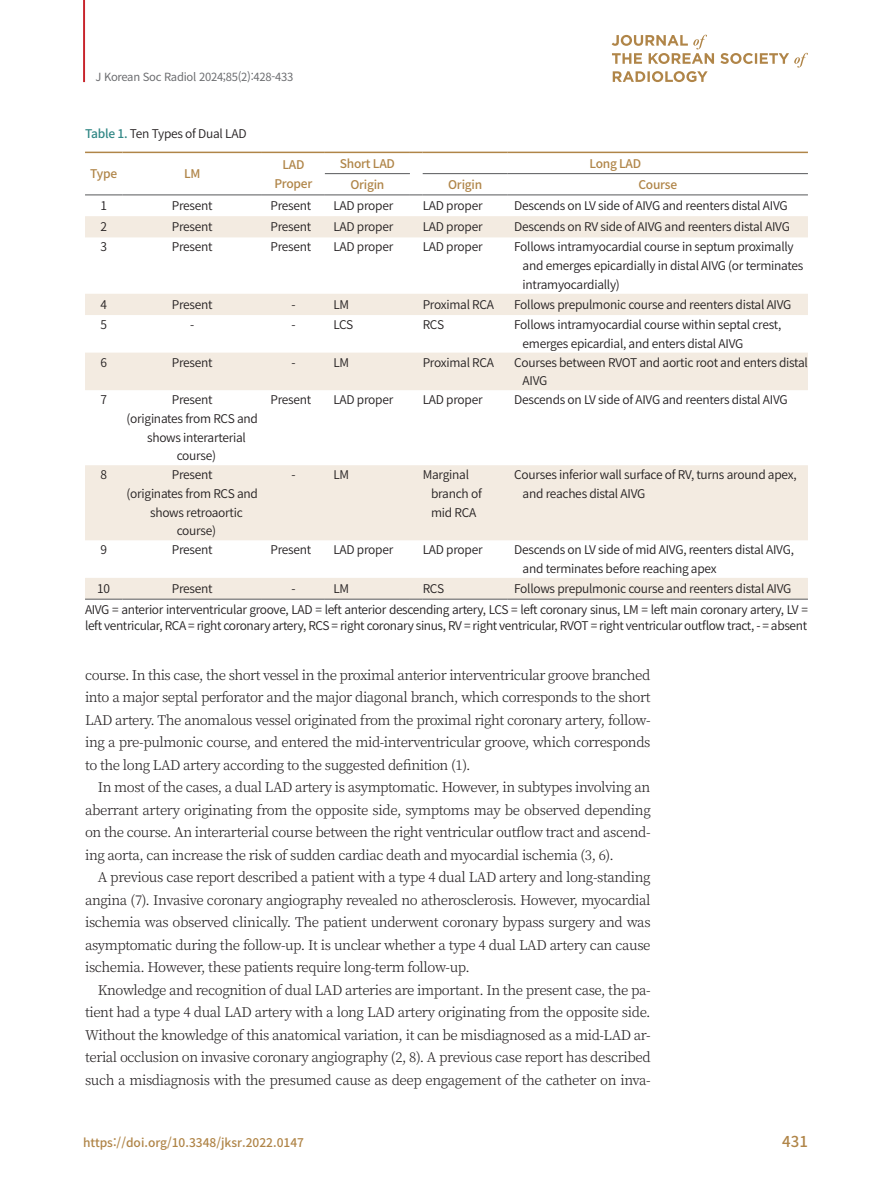
<style>
.page{position:relative;width:893px;height:1191px;background:#fff}
.page>*{position:absolute;margin:0;border:0;box-sizing:border-box;transform-origin:0 0}
.t1{font:500 15px "Noto Sans CJ Kkr";color:#b08548}
.영문본문{font:300 13.5px/22.5px "Noto Serif CJ Kkr";letter-spacing:-.03em;color:#231f20;text-align:justify}
.표본문{font:600 12px/18.8px "Noto Sans CJ Kkr";letter-spacing:-.02em;color:#231f20}
.표설명{font:600 12px/16.5px "Noto Sans CJ Kkr";letter-spacing:-.03em;color:#231f20}
.표본문-2{font:500 12px/18.8px "Noto Sans CJ Kkr";letter-spacing:-.02em;color:#b08548;text-align:center}
.표본문-3{font:500 12px "Noto Sans CJ Kkr";color:#b08548}
.표제목{font:600 12px "Noto Sans CJ Kkr";letter-spacing:-.02em;color:#231f20}
.t2{font:11.25px "Noto Sans CJ Kkr";letter-spacing:-.025em;color:#6c6d70}
.s1{font-weight:500;color:#328886}
</style>
<div class="page">
<hr style="left:83px;top:0;width:2px;height:82px;background:#c8242b">
<svg style="left:612px;top:35px;width:196px;height:47px"></svg>
<svg style="left:85px;top:216px;width:723px;height:383px"></svg>
<hr style="left:85px;top:152px;width:37px;height:1px;background:#b08548">
<hr style="left:122px;top:152px;width:140px;height:1px;background:#b08548">
<hr style="left:262px;top:152px;width:63px;height:1px;background:#b08548">
<hr style="left:325px;top:152px;width:85px;height:1px;background:#b08548">
<svg style="left:410px;top:152px;width:13px;height:1px"></svg>
<hr style="left:423px;top:152px;width:85px;height:1px;background:#b08548">
<hr style="left:508px;top:152px;width:300px;height:1px;background:#b08548">
<hr style="left:85px;top:599px;width:37px;height:1px;background:#57585a">
<hr style="left:122px;top:599px;width:140px;height:1px;background:#57585a">
<hr style="left:262px;top:599px;width:63px;height:1px;background:#57585a">
<hr style="left:325px;top:599px;width:85px;height:1px;background:#57585a">
<svg style="left:410px;top:599px;width:13px;height:1px"></svg>
<hr style="left:423px;top:599px;width:85px;height:1px;background:#57585a">
<hr style="left:508px;top:599px;width:300px;height:1px;background:#57585a">
<hr style="left:85px;top:195px;width:37px;height:1px;background:#57585a">
<hr style="left:122px;top:195px;width:140px;height:1px;background:#57585a">
<hr style="left:262px;top:195px;width:63px;height:1px;background:#57585a">
<svg style="left:410px;top:195px;width:13px;height:1px"></svg>
<hr style="left:325px;top:173px;width:85px;height:1px;background:#57585a">
<hr style="left:325px;top:195px;width:85px;height:1px;background:#57585a">
<hr style="left:423px;top:173px;width:85px;height:1px;background:#57585a">
<hr style="left:508px;top:173px;width:300px;height:1px;background:#57585a">
<hr style="left:423px;top:195px;width:85px;height:1px;background:#57585a">
<hr style="left:508px;top:195px;width:300px;height:1px;background:#57585a">
<p class="t2" style="left:96px;top:70px;width:199px">J Korean Soc Radiol 2024;85(2):428-433</p>
<p class="표제목" style="left:85px;top:127px;width:163px"><span class="s1">Table 1.</span> Ten Types of Dual LAD</p>
<p class="표본문-2" style="left:90px;top:165px;width:29px">Type</p>
<p class="표본문-2" style="left:184px;top:165px;width:18px">LM</p>
<p class="표본문-2" style="left:274px;top:156px;width:39px">LAD<br>Proper</p>
<p class="표본문-2" style="left:340px;top:154px;width:57px">Short LAD</p>
<p class="표본문-2" style="left:589px;top:154px;width:53px">Long LAD</p>
<p class="표본문-2" style="left:350px;top:175px;width:36px">Origin</p>
<p class="표본문-2" style="left:448px;top:175px;width:36px">Origin</p>
<p class="표본문-2" style="left:638px;top:175px;width:40px">Course</p>
<p class="표본문" style="left:100px;top:197px;width:8px">1</p>
<p class="표본문" style="left:172px;top:197px;width:42px">Present</p>
<p class="표본문" style="left:270px;top:197px;width:42px">Present</p>
<p class="표본문" style="left:333px;top:197px;width:61px">LAD proper</p>
<p class="표본문" style="left:423px;top:197px;width:61px">LAD proper</p>
<p class="표본문" style="left:514px;top:197px;width:275px">Descends on LV side of AIVG and reenters distal AIVG</p>
<p class="표본문" style="left:100px;top:218px;width:8px">2</p>
<p class="표본문" style="left:172px;top:218px;width:42px">Present</p>
<p class="표본문" style="left:270px;top:218px;width:42px">Present</p>
<p class="표본문" style="left:333px;top:218px;width:61px">LAD proper</p>
<p class="표본문" style="left:423px;top:218px;width:61px">LAD proper</p>
<p class="표본문" style="left:514px;top:218px;width:277px">Descends on RV side of AIVG and reenters distal AIVG</p>
<p class="표본문" style="left:100px;top:238px;width:8px">3</p>
<p class="표본문" style="left:172px;top:238px;width:42px">Present</p>
<p class="표본문" style="left:270px;top:238px;width:42px">Present</p>
<p class="표본문" style="left:333px;top:238px;width:61px">LAD proper</p>
<p class="표본문" style="left:423px;top:238px;width:61px">LAD proper</p>
<p class="표본문" style="left:523px;top:238px;width:282px;text-indent:-9px">Follows intramyocardial course in septum proximally and emerges epicardially in distal AIVG (or terminates intramyocardially)</p>
<p class="표본문" style="left:100px;top:295px;width:8px">4</p>
<p class="표본문" style="left:172px;top:295px;width:42px">Present</p>
<p class="표본문" style="left:291px;top:295px;width:6px">-</p>
<p class="표본문" style="left:333px;top:295px;width:17px">LM</p>
<p class="표본문" style="left:423px;top:295px;width:73px">Proximal RCA</p>
<p class="표본문" style="left:514px;top:295px;width:279px">Follows prepulmonic course and reenters distal AIVG</p>
<p class="표본문" style="left:100px;top:315px;width:8px">5</p>
<p class="표본문" style="left:190px;top:315px;width:6px">-</p>
<p class="표본문" style="left:291px;top:315px;width:6px">-</p>
<p class="표본문" style="left:333px;top:315px;width:22px">LCS</p>
<p class="표본문" style="left:423px;top:315px;width:23px">RCS</p>
<p class="표본문" style="left:523px;top:315px;width:260px;text-indent:-9px">Follows intramyocardial course within septal crest, emerges epicardial, and enters distal AIVG</p>
<p class="표본문" style="left:100px;top:353px;width:8px">6</p>
<p class="표본문" style="left:172px;top:353px;width:42px">Present</p>
<p class="표본문" style="left:291px;top:353px;width:6px">-</p>
<p class="표본문" style="left:333px;top:353px;width:17px">LM</p>
<p class="표본문" style="left:423px;top:353px;width:73px">Proximal RCA</p>
<p class="표본문" style="left:523px;top:353px;width:287px;text-indent:-9px">Courses between RVOT and aortic root and enters distal<br>AIVG</p>
<p class="표본문" style="left:100px;top:390px;width:8px">7</p>
<p class="표본문" style="left:172px;top:390px;width:42px">Present</p>
<p class="표본문" style="left:127px;top:409px;width:133px">(originates from RCS and</p>
<p class="표본문" style="left:147px;top:428px;width:100px">shows interarterial</p>
<p class="표본문" style="left:177px;top:447px;width:41px">course)</p>
<p class="표본문" style="left:270px;top:390px;width:42px">Present</p>
<p class="표본문" style="left:333px;top:390px;width:61px">LAD proper</p>
<p class="표본문" style="left:423px;top:390px;width:61px">LAD proper</p>
<p class="표본문" style="left:514px;top:390px;width:275px">Descends on LV side of AIVG and reenters distal AIVG</p>
<p class="표본문" style="left:100px;top:466px;width:8px">8</p>
<p class="표본문" style="left:172px;top:466px;width:42px">Present</p>
<p class="표본문" style="left:127px;top:484px;width:133px">(originates from RCS and</p>
<p class="표본문" style="left:150px;top:503px;width:94px">shows retroaortic</p>
<p class="표본문" style="left:177px;top:522px;width:41px">course)</p>
<p class="표본문" style="left:291px;top:466px;width:6px">-</p>
<p class="표본문" style="left:333px;top:466px;width:17px">LM</p>
<p class="표본문" style="left:431px;top:466px;width:52px;text-indent:-9px">Marginal branch of mid RCA</p>
<p class="표본문" style="left:523px;top:466px;width:276px;text-indent:-9px">Courses inferior wall surface of RV, turns around apex, and reaches distal AIVG</p>
<p class="표본문" style="left:100px;top:541px;width:8px">9</p>
<p class="표본문" style="left:172px;top:541px;width:42px">Present</p>
<p class="표본문" style="left:270px;top:541px;width:42px">Present</p>
<p class="표본문" style="left:333px;top:541px;width:61px">LAD proper</p>
<p class="표본문" style="left:423px;top:541px;width:61px">LAD proper</p>
<p class="표본문" style="left:523px;top:541px;width:273px;text-indent:-9px">Descends on LV side of mid AIVG, reenters distal AIVG, and terminates before reaching apex</p>
<p class="표본문" style="left:97px;top:579px;width:14px">10</p>
<p class="표본문" style="left:172px;top:579px;width:42px">Present</p>
<p class="표본문" style="left:291px;top:579px;width:6px">-</p>
<p class="표본문" style="left:333px;top:579px;width:17px">LM</p>
<p class="표본문" style="left:423px;top:579px;width:23px">RCS</p>
<p class="표본문" style="left:514px;top:579px;width:279px">Follows prepulmonic course and reenters distal AIVG</p>
<p class="표설명" style="left:85px;top:601px;width:724px">AIVG = anterior interventricular groove, LAD = left anterior descending artery, LCS = left coronary sinus, LM = left main coronary artery, LV = left ventricular, RCA = right coronary artery, RCS = right coronary sinus, RV = right ventricular, RVOT = right ventricular outflow tract, - = absent</p>
<p class="영문본문" style="left:85px;top:664px;width:567px">course. In this case, the short vessel in the proximal anterior interventricular groove branched into a major septal perforator and the major diagonal branch, which corresponds to the short LAD artery. The anomalous vessel originated from the proximal right coronary artery, follow&shy;ing a pre-pulmonic course, and entered the mid-interventricular groove, which corresponds to the long LAD artery according to the suggested definition (1).</p>
<p class="영문본문" style="left:85px;top:776px;width:567px;text-indent:13px">In most of the cases, a dual LAD artery is asymptomatic. However, in subtypes involving an aberrant artery originating from the opposite side, symptoms may be observed depending on the course. An interarterial course between the right ventricular outflow tract and ascend&shy;ing aorta, can increase the risk of sudden cardiac death and myocardial ischemia (3, 6).</p>
<p class="영문본문" style="left:85px;top:866px;width:567px;text-indent:13px">A previous case report described a patient with a type 4 dual LAD artery and long-standing angina (7). Invasive coronary angiography revealed no atherosclerosis. However, myocardial ischemia was observed clinically. The patient underwent coronary bypass surgery and was asymptomatic during the follow-up. It is unclear whether a type 4 dual LAD artery can cause ischemia. However, these patients require long-term follow-up.</p>
<p class="영문본문" style="left:85px;top:979px;width:567px;text-indent:13px">Knowledge and recognition of dual LAD arteries are important. In the present case, the pa&shy;tient had a type 4 dual LAD artery with a long LAD artery originating from the opposite side.<br>Without the knowledge of this anatomical variation, it can be misdiagnosed as a mid-LAD ar&shy;terial occlusion on invasive coronary angiography (2, 8). A previous case report has described such a misdiagnosis with the presumed cause as deep engagement of the catheter on inva-</p>
<p class="표본문-3" style="left:83px;top:1135px;width:222px">https://doi.org/10.3348/jksr.2022.0147</p>
<p class="t1" style="left:782px;top:1132px;width:27px">431</p>
</div>
